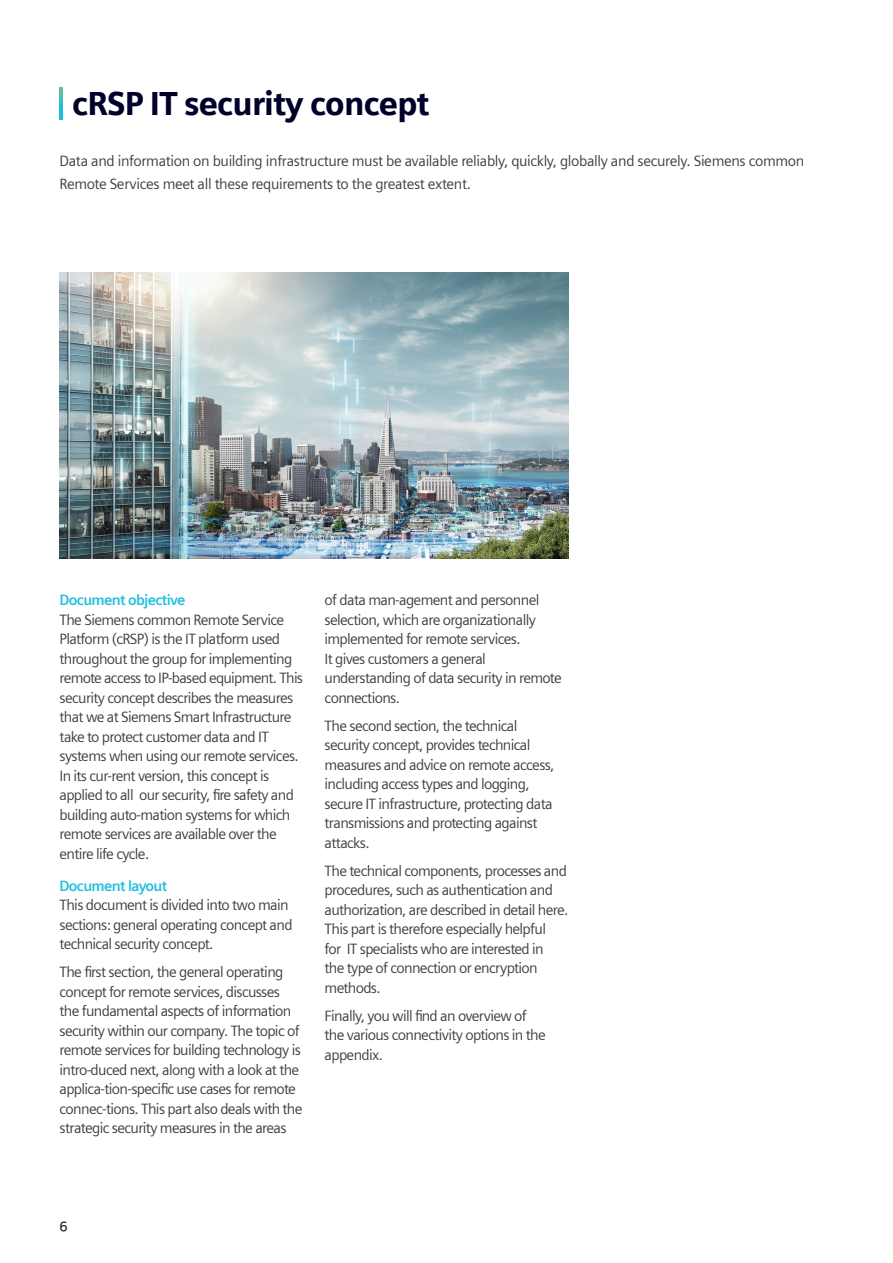
<style>
.page{position:relative;width:893px;height:1263px;background:#fff}
.page>*{position:absolute;margin:0;border:0;box-sizing:border-box;transform-origin:0 0}
.t1{font:900 32.7px "Siemens Sans";letter-spacing:-.025em;color:#000028}
.t2{font:15px/19.5px "Siemens Sans";letter-spacing:-.045em;color:#3e3e3f}
.t3{font:15px/22.5px "Siemens Sans";letter-spacing:-.025em;color:#3e3e3f}
.t4{font:700 15px "Siemens Sans";letter-spacing:-.045em;color:#1cbfdf}
.t5{font:13.5px "Nanum Square B";color:#231f20}
</style>
<div class="page">
<img style="left:60px;top:272px;width:508px;height:287px">
<svg style="left:60px;top:87px;width:3px;height:33px"></svg>
<p class="t1" style="left:72px;top:77px;width:358px">cRSP IT security concept</p>
<p class="t3" style="left:60px;top:149px;width:746px">Data and information on building infrastructure must be available reliably, quickly, globally and securely. Siemens common<br>Remote Services meet all these requirements to the greatest extent.</p>
<p class="t4" style="left:60px;top:588px;width:127px">Document objective</p>
<p class="t2" style="left:60px;top:609px;width:245px">The Siemens common Remote Service Platform (cRSP) is the IT platform used throughout the group for implementing remote access to IP-based equipment. This security concept describes the measures that we at Siemens Smart Infrastructure take to protect customer data and IT systems when using our remote services.<br>In its cur-rent version, this concept is applied to all our security, fire safety and building auto-mation systems for which remote services are available over the entire life cycle.</p>
<p class="t4" style="left:60px;top:874px;width:109px">Document layout</p>
<p class="t2" style="left:60px;top:894px;width:235px">This document is divided into two main sections: general operating concept and technical security concept.</p>
<p class="t2" style="left:60px;top:961px;width:244px">The first section, the general operating concept for remote services, discusses the fundamental aspects of information security within our company. The topic of remote services for building technology is intro-duced next, along with a look at the applica-tion-specific use cases for remote connec-tions. This part also deals with the strategic security measures in the areas</p>
<p class="t2" style="left:325px;top:589px;width:216px">of data man-agement and personnel selection, which are organizationally implemented for remote services.</p>
<p class="t2" style="left:325px;top:648px;width:239px">It gives customers a general understanding of data security in remote connections.</p>
<p class="t2" style="left:325px;top:715px;width:231px">The second section, the technical security concept, provides technical measures and advice on remote access, including access types and logging, secure IT infrastructure, protecting data transmissions and protecting against attacks.</p>
<p class="t2" style="left:325px;top:860px;width:245px">The technical components, processes and procedures, such as authentication and authorization, are described in detail here.<br>This part is therefore especially helpful<br>for IT specialists who are interested in<br>the type of connection or encryption methods.</p>
<p class="t2" style="left:325px;top:1005px;width:204px">Finally, you will find an overview of</p>
<p class="t2" style="left:325px;top:1024px;width:223px">the various connectivity options in the appendix.</p>
<p class="t5" style="left:60px;top:1219px;width:10px">6</p>
</div>
